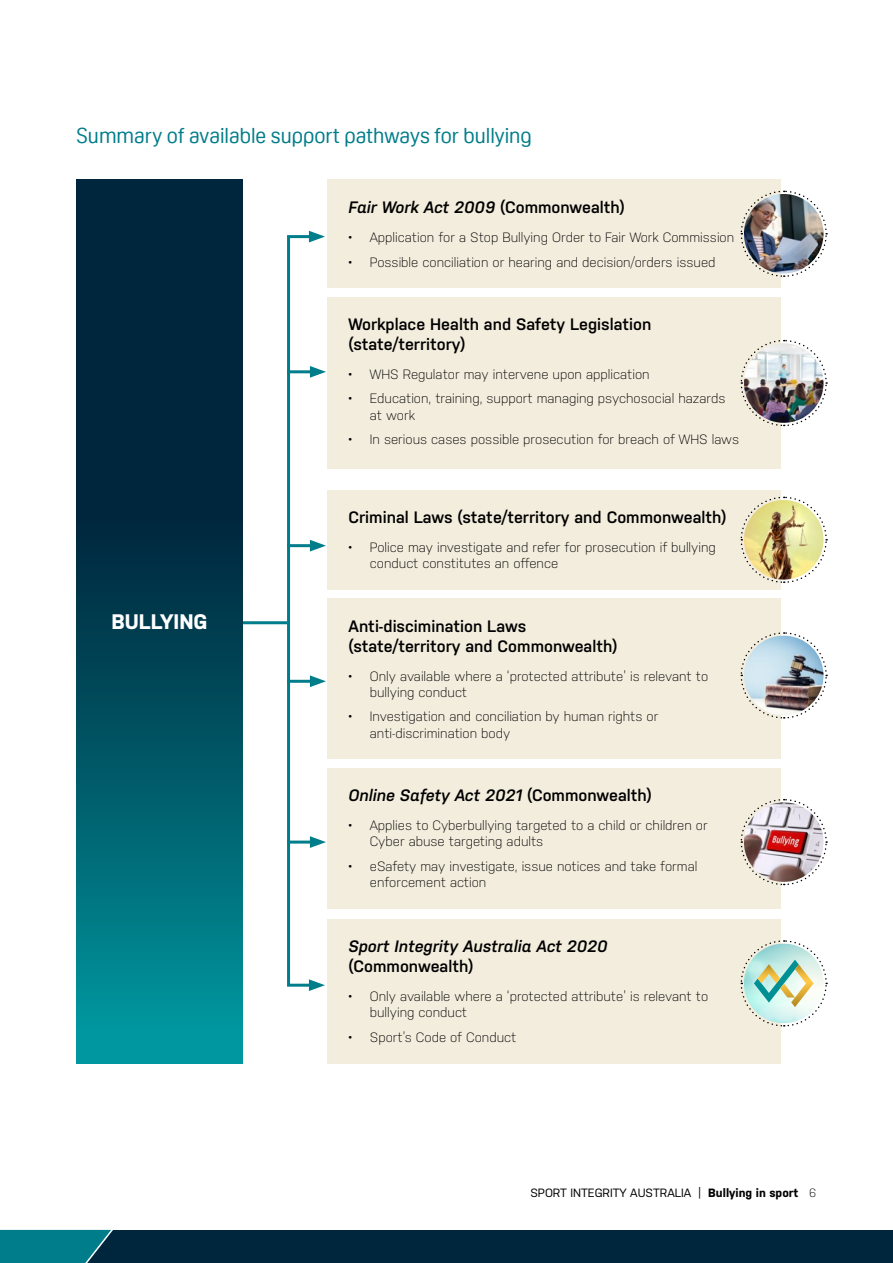
<style>
.page{position:relative;width:893px;height:1263px;background:#fff}
.page>*{position:absolute;margin:0;border:0;box-sizing:border-box;transform-origin:0 0}
._03__HEADING_3{font:21px "Oscine";color:#007d8a}
.t1{font:700 21px "Nudista";color:#fff}
._04__BODY_TEXT{font:600 16.5px/19.5px "Nudista";color:#000}
._04__BODY_TEXT-2{font:italic 600 16.5px/19.5px "Nudista";color:#000}
.t2{font:300 13.5px/16.2px "Nudista";color:#000}
.t3{font:12px "Nudista";color:#000}
.s1{font-style:normal}
.s2{font-weight:700}
.s3{font-weight:300}
</style>
<div class="page">
<div style="left:327px;top:919px;width:454px;height:144px;background:#f3eddd"></div>
<div style="left:327px;top:179px;width:454px;height:109px;background:#f3eddd"></div>
<div style="left:327px;top:297px;width:454px;height:172px;background:#f3eddd"></div>
<div style="left:327px;top:490px;width:454px;height:100px;background:#f3eddd"></div>
<div style="left:327px;top:599px;width:454px;height:160px;background:#f3eddd"></div>
<div style="left:327px;top:768px;width:454px;height:140px;background:#f3eddd"></div>
<div style="left:287px;top:235px;width:29px;height:752px;border:3px solid #007d8a"></div>
<svg style="left:309px;top:979px;width:16px;height:12px"></svg>
<svg style="left:309px;top:231px;width:16px;height:11px"></svg>
<hr style="left:241px;top:621px;width:46px;height:3px;background:#007d8a">
<hr style="left:287px;top:840px;width:29px;height:3px;background:#007d8a">
<svg style="left:310px;top:836px;width:16px;height:12px"></svg>
<hr style="left:287px;top:680px;width:29px;height:3px;background:#007d8a">
<svg style="left:310px;top:675px;width:16px;height:12px"></svg>
<hr style="left:287px;top:544px;width:29px;height:3px;background:#007d8a">
<svg style="left:310px;top:540px;width:16px;height:11px"></svg>
<hr style="left:287px;top:370px;width:29px;height:3px;background:#007d8a">
<svg style="left:310px;top:366px;width:16px;height:12px"></svg>
<svg style="left:77px;top:179px;width:165px;height:884px;background:#00495b"></svg>
<svg style="left:740px;top:190px;width:88px;height:87px"></svg>
<img style="left:744px;top:194px;width:79px;height:80px;border-radius:40px">
<svg style="left:740px;top:339px;width:88px;height:88px"></svg>
<img style="left:744px;top:343px;width:79px;height:80px;border-radius:40px">
<svg style="left:740px;top:496px;width:88px;height:87px"></svg>
<img style="left:744px;top:500px;width:79px;height:80px;border-radius:40px">
<svg style="left:740px;top:632px;width:88px;height:87px"></svg>
<img style="left:744px;top:636px;width:79px;height:79px;border-radius:40px">
<svg style="left:740px;top:798px;width:88px;height:88px"></svg>
<img style="left:744px;top:802px;width:79px;height:80px;border-radius:40px">
<svg style="left:740px;top:940px;width:88px;height:87px"></svg>
<div style="left:0;top:1230px;width:893px;height:33px;background:#00263e"></div>
<svg style="left:0;top:1230px;width:113px;height:33px;background:#047583"></svg>
<p class="_03__HEADING_3" style="left:77px;top:123px;width:457px">Summary of available support pathways for bullying</p>
<p class="_04__BODY_TEXT-2" style="left:349px;top:197px;width:278px">Fair Work Act 2009 <span class="s1">(Commonwealth)</span></p>
<p class="t2" style="left:349px;top:229px;width:387px">• Application for a Stop Bullying Order to Fair Work Commission</p>
<p class="t2" style="left:349px;top:254px;width:368px">• Possible conciliation or hearing and decision/orders issued</p>
<p class="_04__BODY_TEXT" style="left:349px;top:314px;width:304px">Workplace Health and Safety Legislation (state/territory)</p>
<p class="t2" style="left:349px;top:366px;width:303px">• WHS Regulator may intervene upon application</p>
<p class="t2" style="left:370px;top:390px;width:357px;text-indent:-21px">• Education, training, support managing psychosocial hazards at work</p>
<p class="t2" style="left:349px;top:431px;width:392px">• In serious cases possible prosecution for breach of WHS laws</p>
<h1 class="t1" style="left:111px;top:610px;width:98px">BULLYING</h1>
<p class="_04__BODY_TEXT" style="left:349px;top:508px;width:379px">Criminal Laws (state/territory and Commonwealth)</p>
<p class="t2" style="left:370px;top:539px;width:347px;text-indent:-21px">• Police may investigate and refer for prosecution if bullying conduct constitutes an offence</p>
<p class="_04__BODY_TEXT" style="left:349px;top:616px;width:270px">Anti-discimination Laws (state/territory and Commonwealth)</p>
<p class="t2" style="left:370px;top:668px;width:340px;text-indent:-21px">• Only available where a ‘protected attribute’ is relevant to bullying conduct</p>
<p class="t2" style="left:370px;top:708px;width:290px;text-indent:-21px">• Investigation and conciliation by human rights or anti-discrimination body</p>
<p class="_04__BODY_TEXT-2" style="left:349px;top:786px;width:305px">Online Safety Act 2021 <span class="s1">(Commonwealth)</span></p>
<p class="t2" style="left:370px;top:817px;width:339px;text-indent:-21px">• Applies to Cyberbullying targeted to a child or children or<br>Cyber abuse targeting adults</p>
<p class="t2" style="left:370px;top:858px;width:329px;text-indent:-21px">• eSafety may investigate, issue notices and take formal enforcement action</p>
<p class="_04__BODY_TEXT-2" style="left:349px;top:937px;width:261px">Sport Integrity Australia Act 2020 <span class="s1">(Commonwealth)</span></p>
<p class="t2" style="left:370px;top:988px;width:340px;text-indent:-21px">• Only available where a ‘protected attribute’ is relevant to bullying conduct</p>
<p class="t2" style="left:349px;top:1029px;width:169px">• Sport’s Code of Conduct</p>
<p class="t3" style="left:530px;top:1186px;width:287px">SPORT INTEGRITY AUSTRALIA | <span class="s2">Bullying in sport</span> <span class="s3">6</span></p>
</div>
